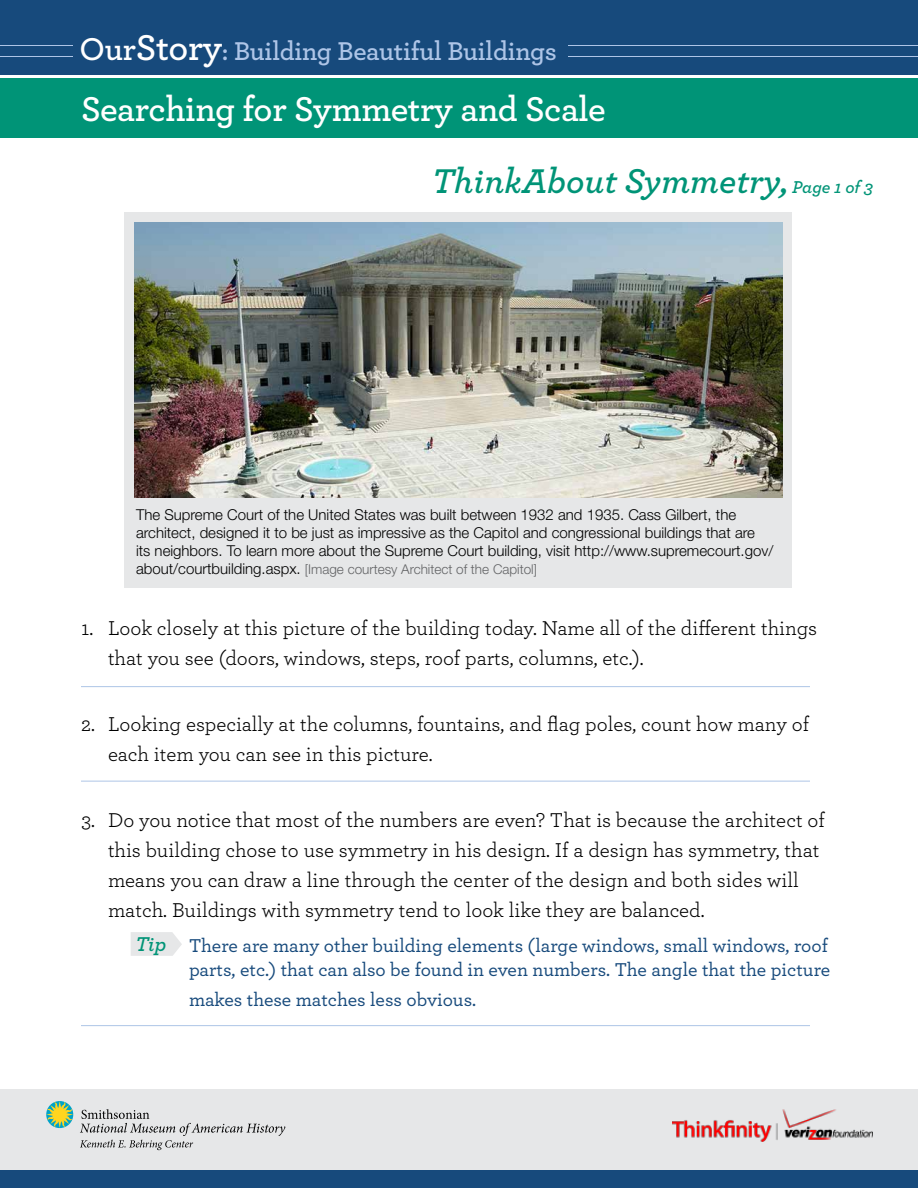
<style>
.page{position:relative;width:918px;height:1188px;background:#fff}
.page>*{position:absolute;margin:0;border:0;box-sizing:border-box;transform-origin:0 0}
.t1{font:600 36px "Archer";letter-spacing:-.01em;color:#fff}
.t2{font:italic 600 36px "Archer";color:#009477}
.t3{font:600 27px "Archer";letter-spacing:-.01em;color:#aec5e7}
.t4{font:21px/30px "Archer";color:#000}
.t5{font:italic 600 21px "Archer";color:#009477}
.t6{font:500 19.5px/24px "Archer";color:#174a7c}
.t7{font:300 15px/18px "Helvetica Neue LT Std";color:#000}
.t8{font:300 13.5px "Helvetica Neue LT Std";color:#636466}
.s1{font-size:33px;color:#fff}
.s2{font-size:37.5px;color:#fff}
.s3{font-size:18px}
.s4{font-size:15px;color:#000}
</style>
<div class="page">
<div style="left:0;top:78px;width:918px;height:60px;background:#009477"></div>
<div style="left:0;top:0;width:918px;height:75px;background:#174a7c"></div>
<hr style="left:0;top:56px;width:918px;height:1px;background:#aec5e7">
<hr style="left:0;top:46px;width:918px;height:1px;background:#aec5e7">
<div style="left:74px;top:30px;width:494px;height:39px;background:#174a7c"></div>
<div style="left:0;top:1089px;width:918px;height:99px;background:#e6e7e8"></div>
<svg style="left:46px;top:1101px;width:239px;height:49px"></svg>
<div style="left:0;top:1170px;width:918px;height:18px;background:#174a7c"></div>
<img style="left:673px;top:1110px;width:200px;height:32px">
<div style="left:124px;top:212px;width:668px;height:376px;background:#e6e7e8"></div>
<img style="left:135px;top:222px;width:648px;height:276px">
<svg style="left:131px;top:932px;width:51px;height:24px"></svg>
<hr style="left:81px;top:686px;width:729px;height:1px;background:#aec5e7">
<hr style="left:81px;top:781px;width:729px;height:1px;background:#aec5e7">
<hr style="left:81px;top:1025px;width:729px;height:1px;background:#aec5e7">
<p class="t3" style="left:80px;top:31px;width:479px"><span class="s1">Our</span><span class="s2">Story</span>: Building Beautiful Buildings</p>
<h1 class="t1" style="left:81px;top:82px;width:526px">Searching for Symmetry and Scale</h1>
<h1 class="t2" style="left:432px;top:154px;width:443px">ThinkAbout Symmetry, <span class="s3">Page 1 of 3</span></h1>
<p class="t7" style="left:136px;top:506px;width:639px">The Supreme Court of the United States was built between 1932 and 1935. Cass Gilbert, the architect, designed it to be just as impressive as the Capitol and congressional buildings that are<br>its neighbors. To learn more about the Supreme Court building, visit http://www.supremecourt.gov/</p>
<p class="t8" style="left:136px;top:561px;width:402px"><span class="s4">about/courtbuilding.aspx.</span> [Image courtesy Architect of the Capitol]</p>
<p class="t4" style="left:108px;top:612px;width:711px;text-indent:-27px">1. Look closely at this picture of the building today. Name all of the different things that you see (doors, windows, steps, roof parts, columns, etc.).</p>
<p class="t4" style="left:108px;top:708px;width:703px;text-indent:-27px">2. Looking especially at the columns, fountains, and flag poles, count how many of each item you can see in this picture.</p>
<p class="t4" style="left:108px;top:804px;width:718px;text-indent:-27px">3. Do you notice that most of the numbers are even? That is because the architect of this building chose to use symmetry in his design. If a design has symmetry, that means you can draw a line through the center of the design and both sides will match. Buildings with symmetry tend to look like they are balanced.</p>
<p class="t6" style="left:189px;top:932px;width:643px">There are many other building elements (large windows, small windows, roof parts, etc.) that can also be found in even numbers. The angle that the picture</p>
<p class="t6" style="left:189px;top:986px;width:289px">makes these matches less obvious.</p>
<p class="t5" style="left:135px;top:928px;width:32px">Tip</p>
</div>
